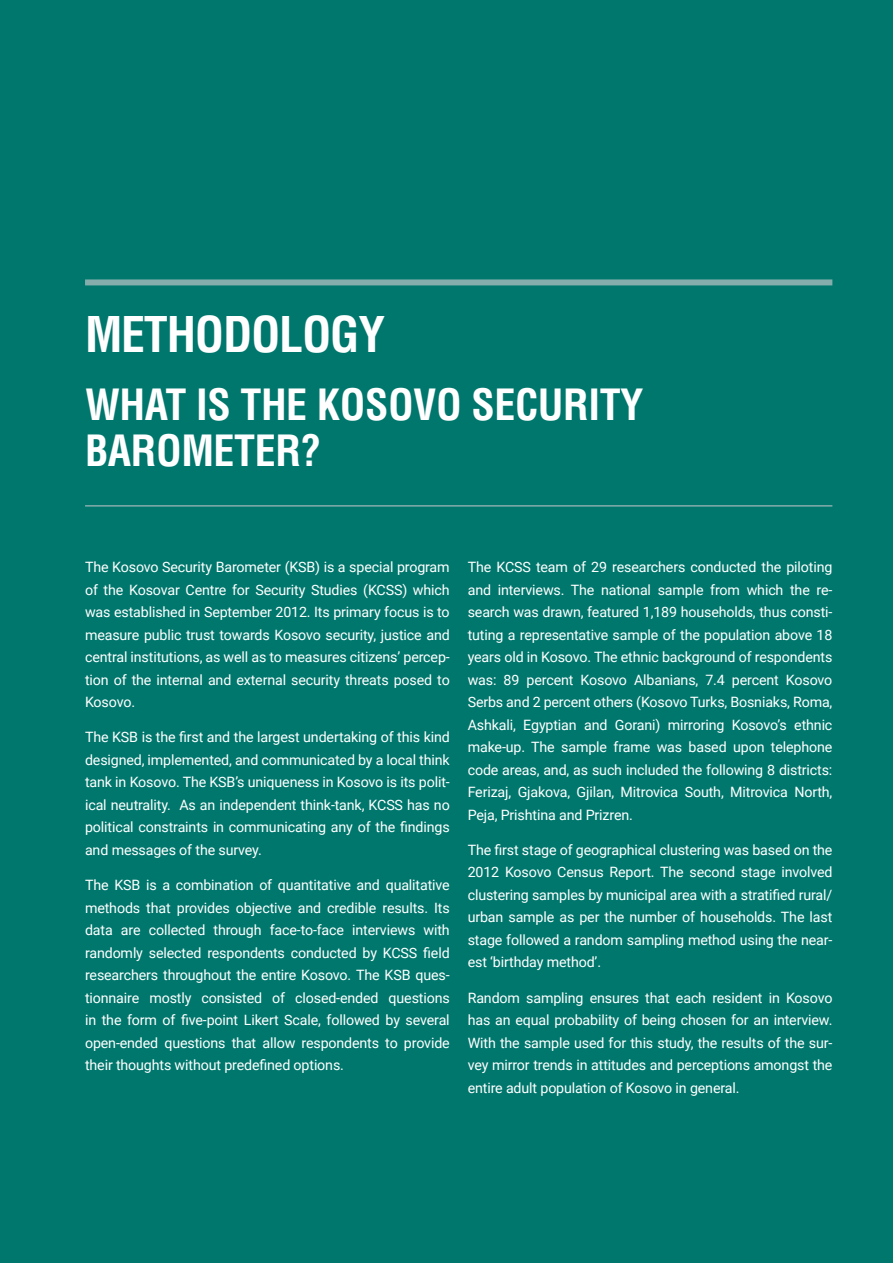
<style>
.page{position:relative;width:893px;height:1263px;background:#00776d}
.page>*{position:absolute;margin:0;border:0;box-sizing:border-box;transform-origin:0 0}
.t1{font:700 condensed 48px "Helvetica LT Std";letter-spacing:-.025em;color:#fff}
.t2{font:700 condensed 42px/46.2px "Helvetica LT Std";letter-spacing:-.01em;color:#fff}
.t3{font:14.25px/22.5px "Roboto";letter-spacing:-.01em;color:#fff;text-align:justify}
</style>
<div class="page">
<hr style="left:85px;top:505px;width:747px;height:2px;background:#84adac">
<div style="left:85px;top:279px;width:747px;height:6px;background:#84adac"></div>
<h1 class="t1" style="left:85px;top:305px;width:301px">METHODOLOGY</h1>
<h2 class="t2" style="left:85px;top:381px;width:560px">WHAT IS THE KOSOVO SECURITY<br>BAROMETER?</h2>
<p class="t3" style="left:85px;top:555px;width:366px">The Kosovo Security Barometer (KSB) is a special program of the Kosovar Centre for Security Studies (KCSS) which was established in September 2012. Its primary focus is to measure public trust towards Kosovo security, justice and central institutions, as well as to measures citizens’ percep&shy;tion of the internal and external security threats posed to Kosovo.</p>
<p class="t3" style="left:85px;top:725px;width:366px">The KSB is the first and the largest undertaking of this kind designed, implemented, and communicated by a local think tank in Kosovo. The KSB’s uniqueness in Kosovo is its polit&shy;ical neutrality. As an independent think-tank, KCSS has no political constraints in communicating any of the findings and messages of the survey.</p>
<p class="t3" style="left:85px;top:873px;width:366px">The KSB is a combination of quantitative and qualitative methods that provides objective and credible results. Its data are collected through face-to-face interviews with randomly selected respondents conducted by KCSS field researchers throughout the entire Kosovo. The KSB ques&shy;tionnaire mostly consisted of closed-ended questions in the form of five-point Likert Scale, followed by several open-ended questions that allow respondents to provide their thoughts without predefined options.</p>
<p class="t3" style="left:468px;top:555px;width:366px">The KCSS team of 29 researchers conducted the piloting and interviews. The national sample from which the re&shy;search was drawn, featured 1,189 households, thus consti&shy;tuting a representative sample of the population above 18 years old in Kosovo. The ethnic background of respondents was: 89 percent Kosovo Albanians, 7.4 percent Kosovo Serbs and 2 percent others (Kosovo Turks, Bosniaks, Roma, Ashkali, Egyptian and Gorani) mirroring Kosovo’s ethnic make-up. The sample frame was based upon telephone code areas, and, as such included the following 8 districts:<br>Ferizaj, Gjakova, Gjilan, Mitrovica South, Mitrovica North, Peja, Prishtina and Prizren.</p>
<p class="t3" style="left:468px;top:838px;width:366px">The first stage of geographical clustering was based on the 2012 Kosovo Census Report. The second stage involved clustering samples by municipal area with a stratified rural/ urban sample as per the number of households. The last stage followed a random sampling method using the near&shy;est ‘birthday method’.</p>
<p class="t3" style="left:468px;top:986px;width:366px">Random sampling ensures that each resident in Kosovo has an equal probability of being chosen for an interview.<br>With the sample used for this study, the results of the sur&shy;vey mirror trends in attitudes and perceptions amongst the entire adult population of Kosovo in general.</p>
</div>
